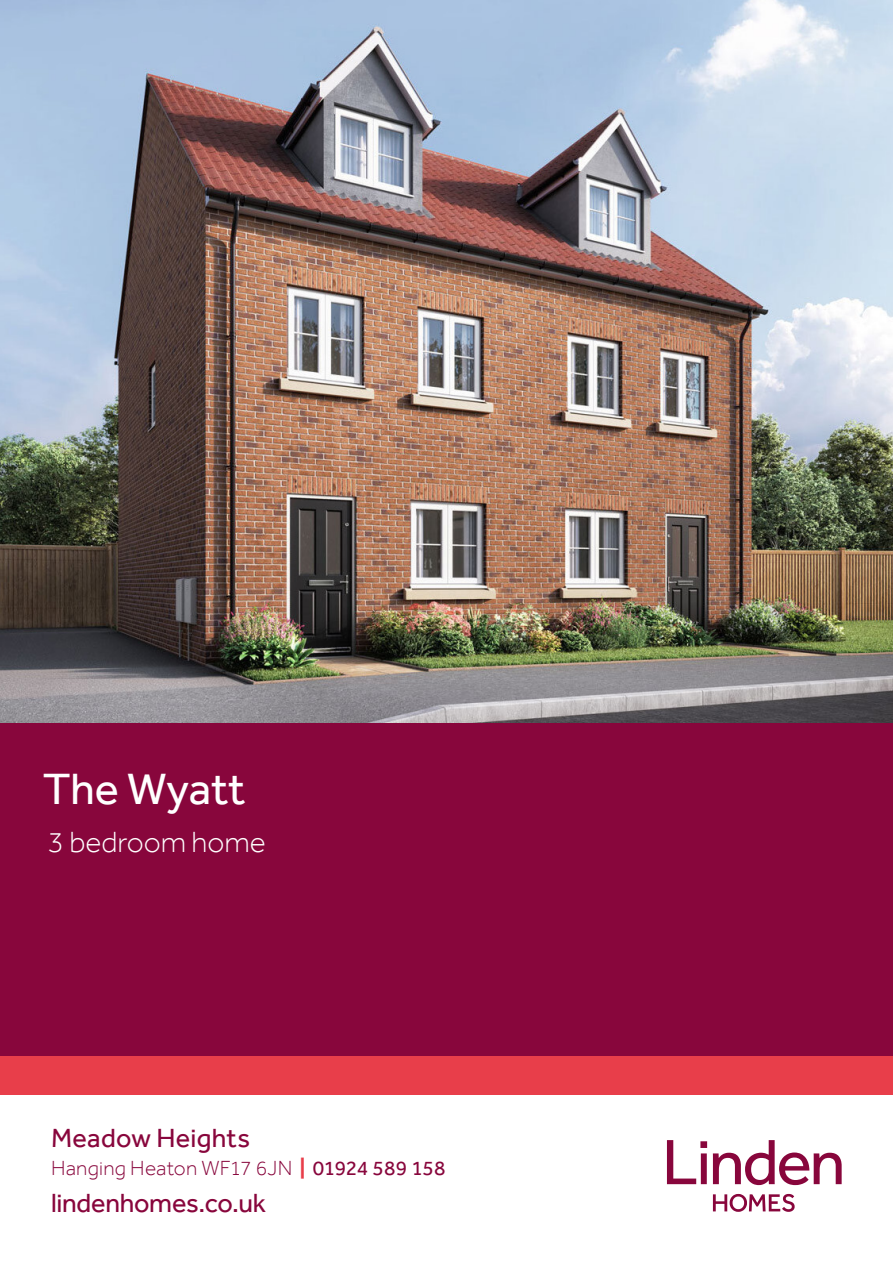
<style>
.page{position:relative;width:893px;height:1263px;background:#fff}
.page>*{position:absolute;margin:0;border:0;box-sizing:border-box;transform-origin:0 0}
.t1{font:45px "Effra";letter-spacing:-.005em;color:#fff}
.t2{font:300 30px "Effra";color:#fff}
.t3{font:27px "Effra";letter-spacing:-.01em;color:#88063c}
.t4{font:27px "Effra";letter-spacing:.01em;color:#88063c}
.t5{font:300 21px "Effra";letter-spacing:.01em;color:#88063c}
.s1{font-weight:700;color:#e83e4a}
.s2{font-weight:400}
</style>
<div class="page">
<img style="left:0;top:0;width:893px;height:723px">
<svg style="left:667px;top:1140px;width:40px;height:44px"></svg>
<svg style="left:713px;top:1140px;width:129px;height:45px"></svg>
<svg style="left:713px;top:1194px;width:82px;height:18px"></svg>
<div style="left:0;top:723px;width:893px;height:334px;background:#88063c"></div>
<div style="left:0;top:1057px;width:893px;height:38px;background:#e83e4a"></div>
<h1 class="t1" style="left:43px;top:762px;width:204px">The Wyatt</h1>
<h2 class="t2" style="left:48px;top:824px;width:220px">3 bedroom home</h2>
<p class="t4" style="left:51px;top:1122px;width:201px">Meadow Heights</p>
<p class="t5" style="left:51px;top:1156px;width:396px">Hanging Heaton WF17 6JN <span class="s1">|</span> <span class="s2">01924 589 158</span></p>
<p class="t3" style="left:51px;top:1187px;width:217px">lindenhomes.co.uk</p>
</div>
